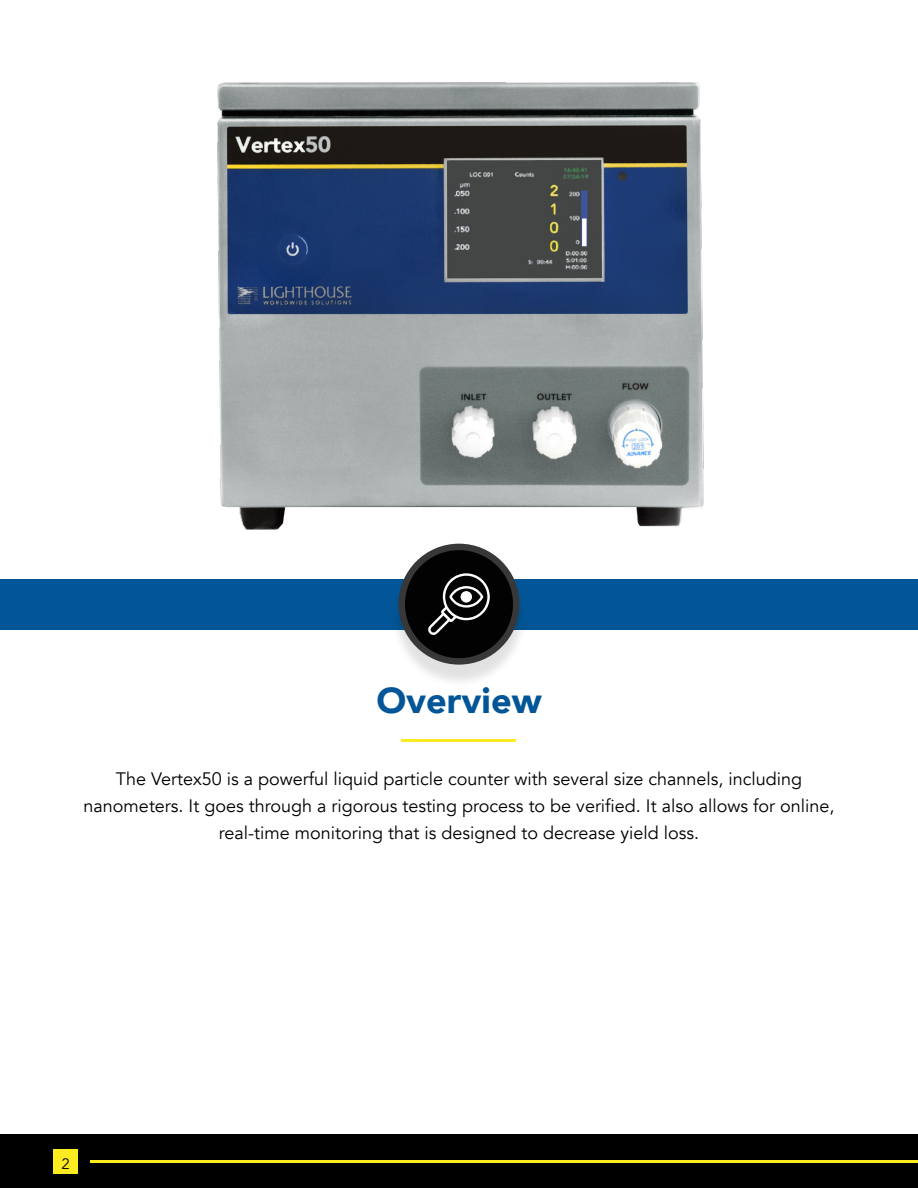
<style>
.page{position:relative;width:918px;height:1188px;background:#fff}
.page>*{position:absolute;margin:0;border:0;box-sizing:border-box;transform-origin:0 0}
.t1{font:900 36px "Avenir";color:#025697}
.Paragraph_Body{font:18px/27px "Avenir";color:#000;text-align:center}
.t2{font:15px "Avenir";color:#000}
</style>
<div class="page">
<img style="left:217px;top:82px;width:487px;height:468px">
<div style="left:0;top:579px;width:918px;height:51px;background:#025697"></div>
<div style="left:0;top:1134px;width:918px;height:54px;background:#000"></div>
<hr style="left:90px;top:1160px;width:828px;height:2px;background:#fceb20">
<div style="left:53px;top:1149px;width:25px;height:25px;background:#fceb20"></div>
<hr style="left:402px;top:739px;width:114px;height:2px;background:#fceb20">
<div style="left:390px;top:550px;width:137px;height:138px;background:#000;opacity:.12"></div>
<div style="left:399px;top:544px;width:120px;height:121px;background:#383838;border-radius:50%"></div>
<div style="left:405px;top:550px;width:108px;height:108px;background:#020203;border-radius:50%"></div>
<svg style="left:428px;top:573px;width:62px;height:62px"></svg>
<div style="left:461px;top:591px;width:11px;height:12px;background:#fff;border-radius:50%"></div>
<p class="t1" style="left:376px;top:669px;width:167px">Overview</p>
<p class="Paragraph_Body" style="left:84px;top:766px;width:752px">The Vertex50 is a powerful liquid particle counter with several size channels, including nanometers. It goes through a rigorous testing process to be verified. It also allows for online, real-time monitoring that is designed to decrease yield loss.</p>
<p class="t2" style="left:61px;top:1155px;width:10px">2</p>
</div>
